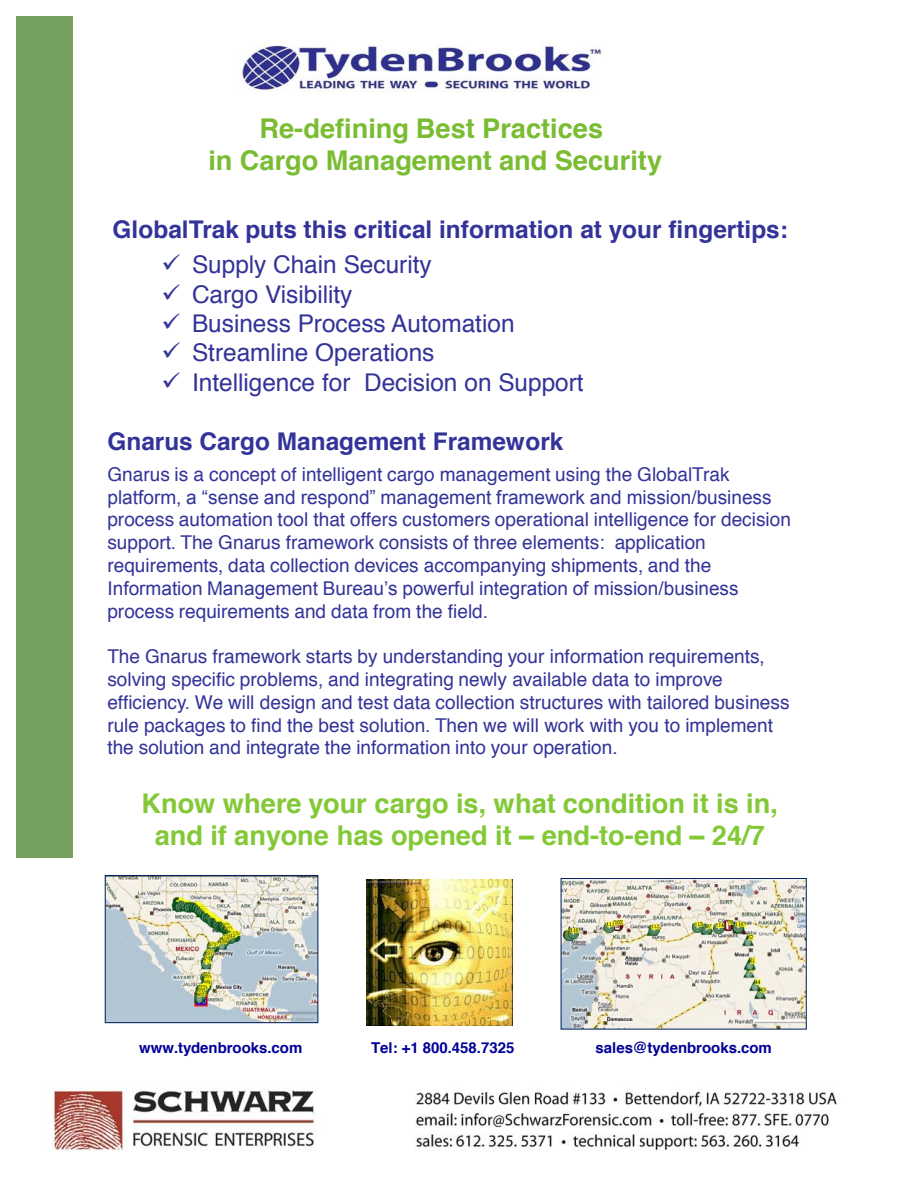
<style>
.page{position:relative;width:918px;height:1188px;background:#fff}
.page>*{position:absolute;margin:0;border:0;box-sizing:border-box;transform-origin:0 0}
.t1{font:700 27.15px/32.5px "Helvetica";color:#83c937;text-align:center}
.t2{font:700 27.15px/32.5px "Helvetica";color:#7abc32;text-align:center}
.t3{font:24.45px "Helvetica";color:#339}
.t4{font:700 24.45px "Helvetica";color:#339}
.t5{font:19.05px/22.8px "Helvetica";color:#339}
.t6{font:19.05px "Arial";color:#339}
.t7{font:700 15px "Helvetica";color:#009}
.s1{font-family:"Arial"}
</style>
<div class="page">
<div style="left:16px;top:16px;width:57px;height:1075px;background:#75a060"></div>
<div style="left:16px;top:858px;width:830px;height:233px;background:#fff"></div>
<img style="left:107px;top:877px;width:209px;height:144px">
<div style="left:105px;top:875px;width:213px;height:148px;border:1px solid #002060"></div>
<img style="left:563px;top:880px;width:242px;height:148px">
<div style="left:561px;top:878px;width:246px;height:152px;border:1px solid #002060"></div>
<img style="left:366px;top:879px;width:147px;height:147px">
<img style="left:238px;top:42px;width:364px;height:50px">
<img style="left:52px;top:1087px;width:785px;height:64px">
<h1 class="t2" style="left:208px;top:113px;width:455px">Re-defining Best Practices<br>in Cargo Management and Security</h1>
<p class="t4" style="left:113px;top:212px;width:677px">GlobalTrak puts this critical information at your fingertips:</p>
<p class="t3" style="left:161px;top:248px;width:272px">✓ Supply Chain Security</p>
<p class="t3" style="left:161px;top:278px;width:193px">✓ Cargo Visibility</p>
<p class="t3" style="left:161px;top:307px;width:355px">✓ Business Process Automation</p>
<p class="t3" style="left:161px;top:336px;width:275px">✓ Streamline Operations</p>
<p class="t3" style="left:161px;top:366px;width:424px">✓ Intelligence for Decision on Support</p>
<p class="t4" style="left:107px;top:424px;width:458px">Gnarus Cargo Management Framework</p>
<p class="t5" style="left:107px;top:464px;width:624px">Gnarus is a concept of intelligent cargo management using the GlobalTrak</p>
<p class="t6" style="left:107px;top:484px;width:666px">platform, a “sense and respond” management framework and mission/business</p>
<p class="t5" style="left:107px;top:509px;width:685px">process automation tool that offers customers operational intelligence for decision support. The Gnarus framework consists of three elements: application requirements, data collection devices accompanying shipments, and the</p>
<p class="t6" style="left:107px;top:576px;width:633px">Information Management Bureau’s powerful integration of mission/business</p>
<p class="t5" style="left:107px;top:601px;width:382px">process requirements and data from the field.</p>
<p class="t5" style="left:107px;top:646px;width:684px">The Gnarus framework starts by understanding your information requirements, solving specific problems, and integrating newly available data to improve efficiency. We will design and test data collection structures with tailored business rule packages to find the best solution. Then we will work with you to implement the solution and integrate the information into your operation.</p>
<h1 class="t1" style="left:141px;top:789px;width:638px">Know where your cargo is, what condition it is in, and if anyone has opened it <span class="s1">–</span> end-to-end <span class="s1">–</span> 24/7</h1>
<p class="t7" style="left:139px;top:1038px;width:165px">www.tydenbrooks.com</p>
<p class="t7" style="left:371px;top:1038px;width:145px">Tel: +1 800.458.7325</p>
<p class="t7" style="left:596px;top:1038px;width:178px">sales@tydenbrooks.com</p>
</div>
